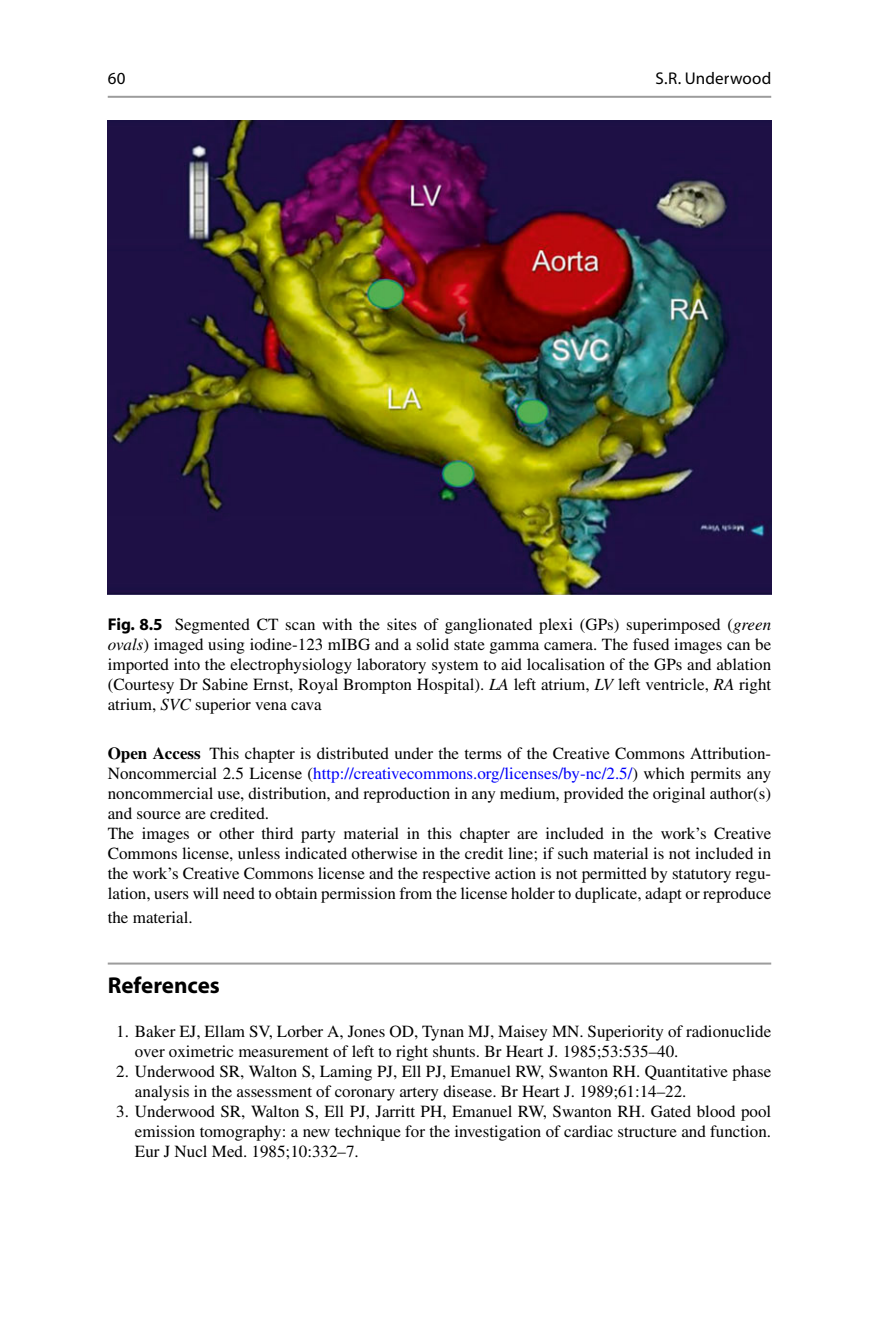
<style>
.page{position:relative;width:879px;height:1333px;background:#fff}
.page>*{position:absolute;margin:0;border:0;box-sizing:border-box;transform-origin:0 0}
.t1{font:700 23px "Lcnkqn Gxljtr Myriad";color:#000}
.t2{font:17px/20px "Xxvpxb Tnyhsx Times";color:#000}
.t3{font:17px "Ytnwcx Qqmbxd Myriad";letter-spacing:.01em;color:#000}
.s1{font-family:"Lcnkqn Gxljtr Myriad";font-weight:700}
.s2{font-family:"Jcknbc Rxhxmr Times";font-style:italic}
.s3{font-family:"Qqjtnt Jgwbjf Times";font-weight:700}
.s4{color:#0000fa}
</style>
<div class="page">
<img style="left:108px;top:121px;width:663px;height:473px">
<hr style="left:108px;top:962px;width:663px;height:2px;background:#9c9c9c">
<hr style="left:108px;top:96px;width:663px;height:2px;background:#9c9c9c">
<p class="t3" style="left:108px;top:72px;width:19px">60</p>
<p class="t3" style="left:655px;top:72px;width:117px">S.R. Underwood</p>
<p class="t2" style="left:108px;top:615px;width:665px;text-align:justify"><span class="s1">Fig. 8.5</span> Segmented CT scan with the sites of ganglionated plexi (GPs) superimposed ( <span class="s2">green ovals</span> ) imaged using iodine-123 mIBG and a solid state gamma camera. The fused images can be imported into the electrophysiology laboratory system to aid localisation of the GPs and ablation (Courtesy Dr Sabine Ernst, Royal Brompton Hospital). <span class="s2">LA</span> left atrium, <span class="s2">LV</span> left ventricle, <span class="s2">RA</span> right atrium, <span class="s2">SVC</span> superior vena cava</p>
<p class="t2" style="left:108px;top:745px;width:665px"><span class="s3">Open Access</span> This chapter is distributed under the terms of the Creative Commons Attribution-Noncommercial 2.5 License (<span class="s4">http://creativecommons.org/licenses/by-nc/2.5/</span>) which permits any noncommercial use, distribution, and reproduction in any medium, provided the original author(s) and source are credited.<br>The images or other third party material in this chapter are included in the work’s Creative Commons license, unless indicated otherwise in the credit line; if such material is not included in the work’s Creative Commons license and the respective action is not permitted by statutory regu&shy;lation, users will need to obtain permission from the license holder to duplicate, adapt or reproduce</p>
<p class="t2" style="left:108px;top:909px;width:86px">the material.</p>
<h1 class="t1" style="left:108px;top:976px;width:114px">References</h1>
<p class="t2" style="left:135px;top:1022px;width:638px;text-indent:-19px">1. Baker EJ, Ellam SV, Lorber A, Jones OD, Tynan MJ, Maisey MN. Superiority of radionuclide over oximetric measurement of left to right shunts. Br Heart J. 1985;53:535–40.</p>
<p class="t2" style="left:135px;top:1062px;width:638px;text-indent:-19px">2. Underwood SR, Walton S, Laming PJ, Ell PJ, Emanuel RW, Swanton RH. Quantitative phase analysis in the assessment of coronary artery disease. Br Heart J. 1989;61:14–22.</p>
<p class="t2" style="left:135px;top:1102px;width:638px;text-align:justify;text-indent:-19px">3. Underwood SR, Walton S, Ell PJ, Jarritt PH, Emanuel RW, Swanton RH. Gated blood pool emission tomography: a new technique for the investigation of cardiac structure and function.<br>Eur J Nucl Med. 1985;10:332–7.</p>
</div>
